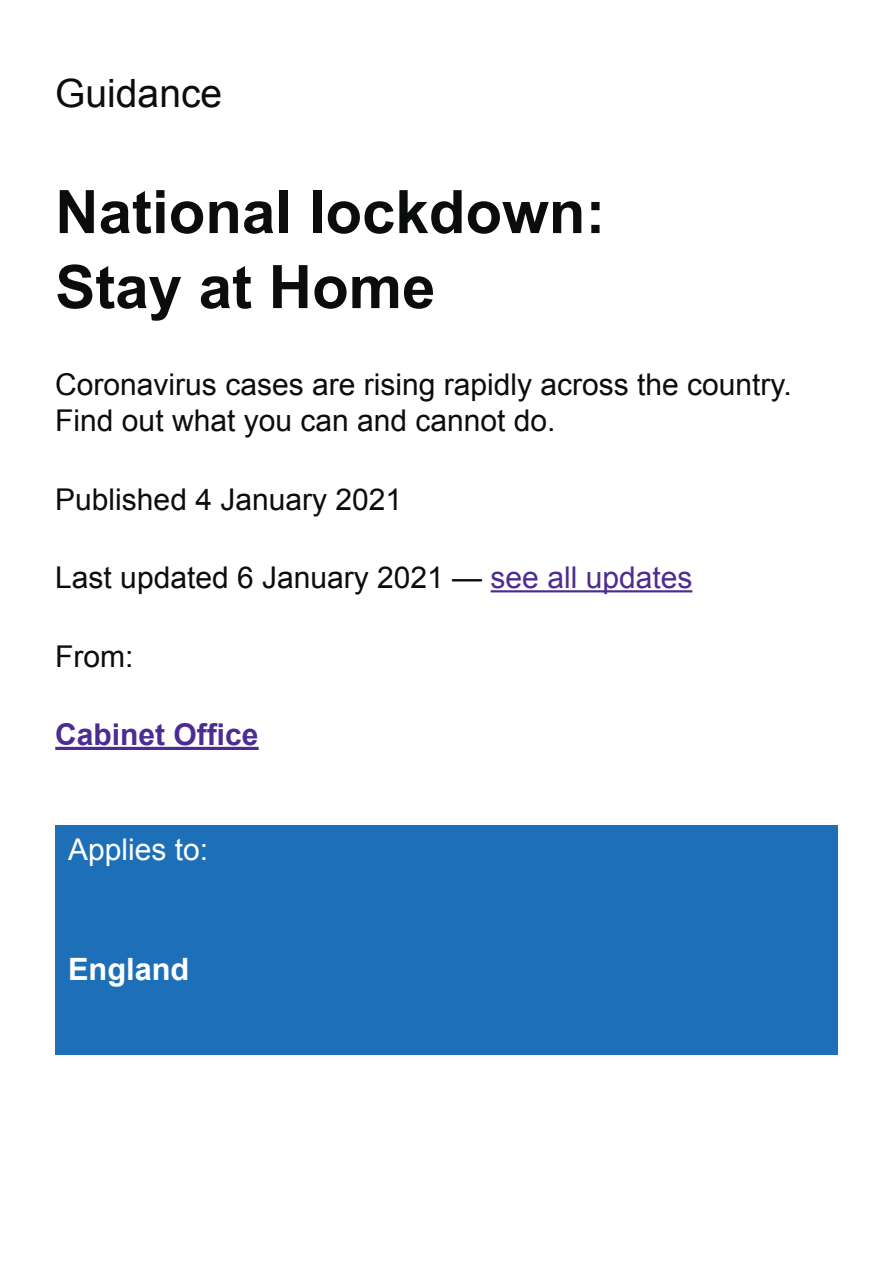
<style>
.page{position:relative;width:893px;height:1263px;background:#fff}
.page>*{position:absolute;margin:0;border:0;box-sizing:border-box;transform-origin:0 0}
.Head_1{font:700 60px/75px "Arial";color:#0b0c0c}
.Criteria_no_shade{font:39px "Arial";color:#0b0c0c}
.t1{font:700 30.75px "Arial";color:#fff}
.Text{font:30px/36px "Arial";color:#0b0c0c}
.Text-2{font:700 30px "Arial";color:#4c2c92}
.t2{font:30px "Arial";color:#fff}
.s1{color:#4c2c92}
</style>
<div class="page">
<hr style="left:491px;top:590px;width:201px;height:2px;background:#4c2c92">
<hr style="left:55px;top:747px;width:204px;height:3px;background:#4c2c92">
<div style="left:55px;top:826px;width:783px;height:229px;background:#1d70b8"></div>
<p class="Criteria_no_shade" style="left:55px;top:68px;width:168px">Guidance</p>
<p class="Head_1" style="left:55px;top:177px;width:552px">National lockdown:<br>Stay at Home</p>
<p class="Text" style="left:55px;top:367px;width:738px">Coronavirus cases are rising rapidly across the country.<br>Find out what you can and cannot do.</p>
<p class="Text" style="left:55px;top:481px;width:348px">Published 4 January 2021</p>
<p class="Text" style="left:55px;top:560px;width:639px">Last updated 6 January 2021 — <span class="s1">see all updates</span></p>
<p class="Text" style="left:55px;top:638px;width:80px">From:</p>
<p class="Text-2" style="left:55px;top:715px;width:205px">Cabinet Office</p>
<p class="t2" style="left:68px;top:830px;width:142px">Applies to:</p>
<p class="t1" style="left:68px;top:949px;width:123px">England</p>
</div>
